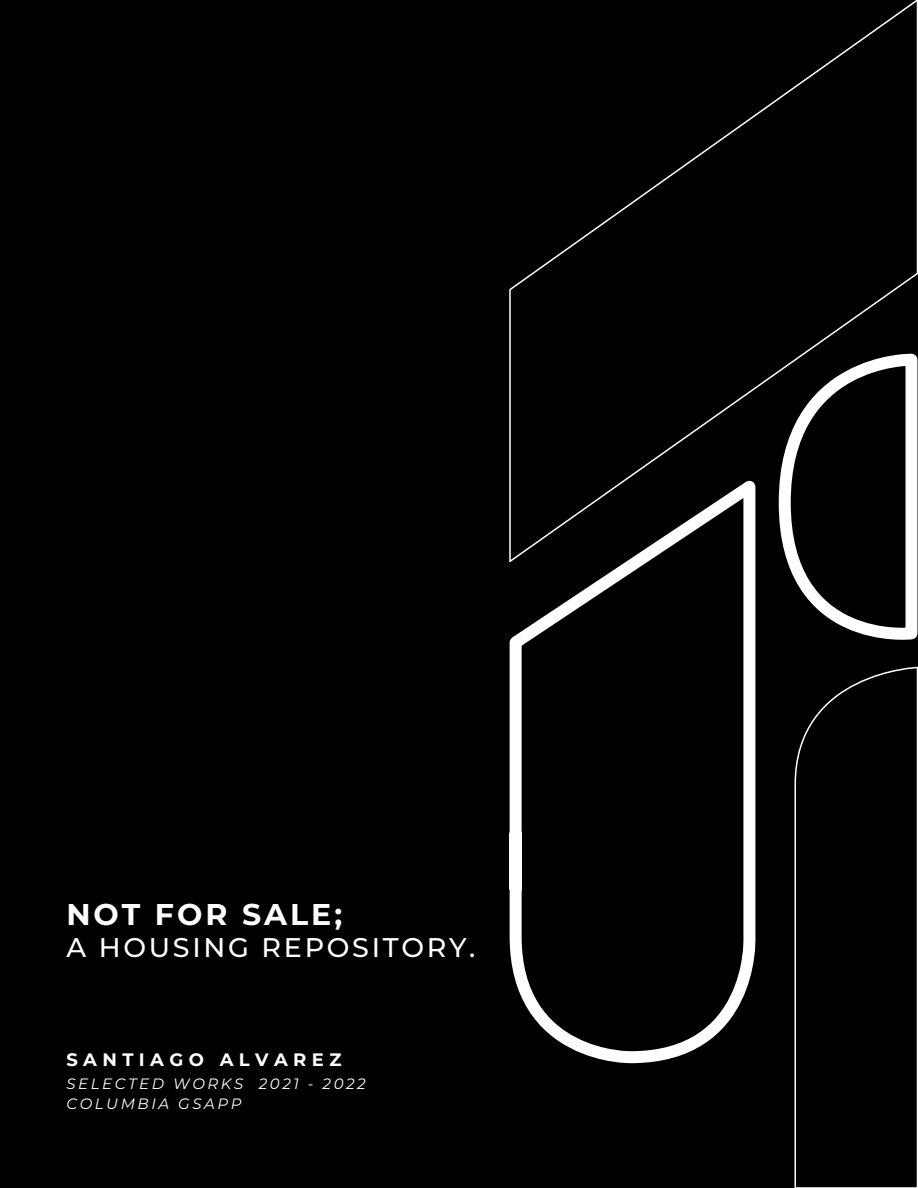
<style>
.page{position:relative;width:918px;height:1188px;background:#fff}
.page>*{position:absolute;margin:0;border:0;box-sizing:border-box;transform-origin:0 0}
.t1{font:700 30px "Montserrat";letter-spacing:.1em;color:#fff}
.t2{font:500 27px "Montserrat";letter-spacing:.1em;color:#fff}
.t3{font:700 18px "Montserrat";letter-spacing:.3em;color:#fff}
.t4{font:italic 15px/20px "Montserrat";letter-spacing:.17em;color:#fff}
</style>
<div class="page">
<div style="left:0;top:0;width:917px;height:1188px;background:#000"></div>
<svg style="left:509px;top:0;width:409px;height:464px"></svg>
<svg style="left:773px;top:348px;width:145px;height:300px"></svg>
<svg style="left:794px;top:666px;width:124px;height:522px"></svg>
<svg style="left:509px;top:464px;width:247px;height:600px"></svg>
<h1 class="t1" style="left:66px;top:894px;width:277px">NOT FOR SALE;</h1>
<h2 class="t2" style="left:66px;top:930px;width:410px">A HOUSING REPOSITORY.</h2>
<p class="t3" style="left:66px;top:1048px;width:277px">SANTIAGO ALVAREZ</p>
<p class="t4" style="left:66px;top:1073px;width:301px">SELECTED WORKS 2021 - 2022<br>COLUMBIA GSAPP</p>
</div>
